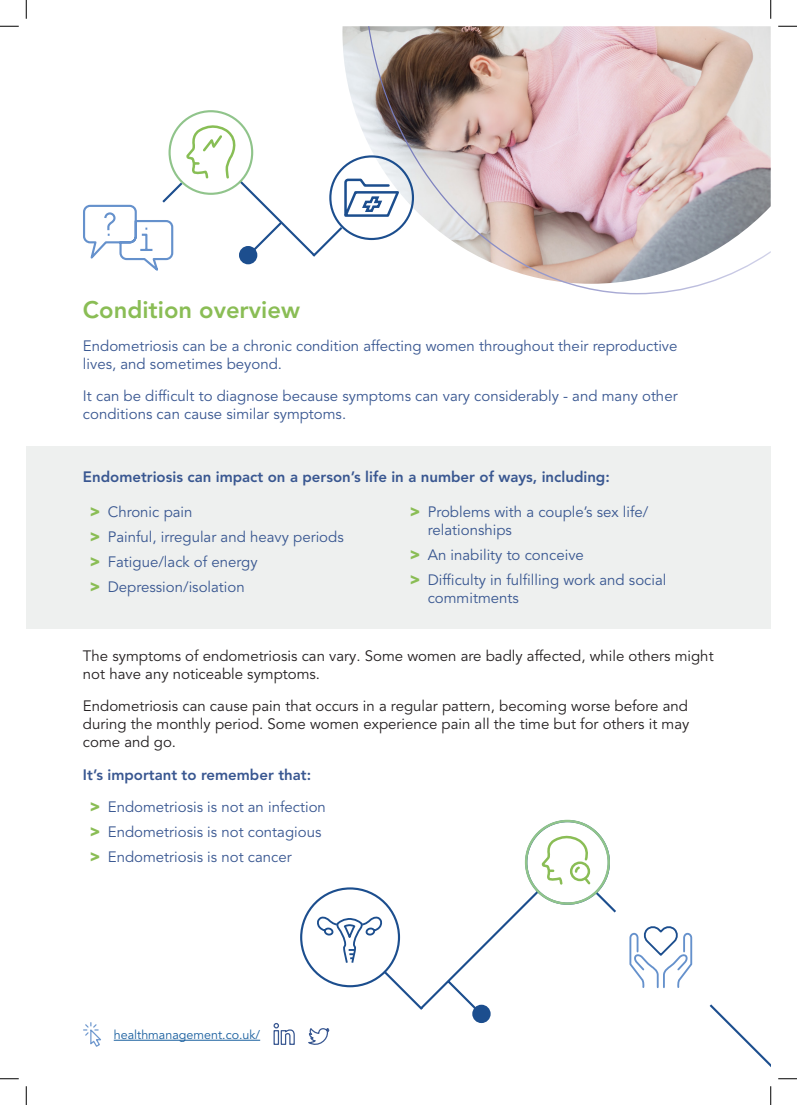
<style>
.page{position:relative;width:797px;height:1105px;background:#fff}
.page>*{position:absolute;margin:0;border:0;box-sizing:border-box;transform-origin:0 0}
.Numbered_Sub-Heading{font:800 23.75px "Avenir LT Pro";color:#8abd55}
.Text_black{font:15px/18px "Avenir LT Pro";color:#395791}
.Text_black-2{font:15px/18px "Avenir LT Pro";color:#231f20}
.Text_black-3{font:800 15px "Avenir LT Pro";color:#395791}
.t1{font:12.5px "Avenir LT Pro";color:#175d9e}
.s1{font-family:"Arial";font-weight:900;color:#8abd55}
</style>
<div class="page">
<svg style="left:273px;top:1023px;width:22px;height:22px"></svg>
<hr style="left:114px;top:1040px;width:146px;height:1px;background:#175d9e">
<svg style="left:83px;top:1022px;width:18px;height:25px"></svg>
<div style="left:26px;top:446px;width:744px;height:183px;background:#eef0ef"></div>
<img style="left:342px;top:26px;width:26px;height:96px">
<img style="left:368px;top:26px;width:402px;height:268px">
<svg style="left:300px;top:819px;width:470px;height:247px"></svg>
<div style="left:473px;top:1006px;width:16px;height:16px;background:#1c4e8e;border-radius:50%"></div>
<div style="left:472px;top:1005px;width:18px;height:18px;border:2px solid #1c4e8e;border-radius:50%"></div>
<svg style="left:628px;top:924px;width:65px;height:65px"></svg>
<div style="left:525px;top:820px;width:85px;height:85px;border:2px solid #90c48b;border-radius:50%"></div>
<svg style="left:83px;top:122px;width:332px;height:154px"></svg>
<svg style="left:303px;top:915px;width:81px;height:151px"></svg>
<svg style="left:540px;top:833px;width:52px;height:54px"></svg>
<div style="left:570px;top:861px;width:20px;height:20px;border:2px solid #8abd55;border-radius:50%"></div>
<svg style="left:0;top:25px;width:19px;height:2px"></svg>
<svg style="left:778px;top:25px;width:19px;height:2px"></svg>
<svg style="left:0;top:1078px;width:19px;height:1px"></svg>
<svg style="left:778px;top:1078px;width:19px;height:1px"></svg>
<svg style="left:25px;top:0;width:2px;height:19px"></svg>
<svg style="left:25px;top:1086px;width:2px;height:19px"></svg>
<svg style="left:770px;top:0;width:1px;height:19px"></svg>
<svg style="left:770px;top:1086px;width:1px;height:19px"></svg>
<p class="Numbered_Sub-Heading" style="left:83px;top:296px;width:218px">Condition overview</p>
<p class="Text_black" style="left:83px;top:337px;width:596px">Endometriosis can be a chronic condition affecting women throughout their reproductive lives, and sometimes beyond.</p>
<p class="Text_black" style="left:83px;top:388px;width:596px">It can be difficult to diagnose because symptoms can vary considerably - and many other conditions can cause similar symptoms.</p>
<p class="Text_black-3" style="left:83px;top:468px;width:528px">Endometriosis can impact on a person’s life in a number of ways, including:</p>
<p class="Text_black" style="left:90px;top:503px;width:104px"><span class="s1">&gt;</span> Chronic pain</p>
<p class="Text_black" style="left:90px;top:528px;width:255px"><span class="s1">&gt;</span> Painful, irregular and heavy periods</p>
<p class="Text_black" style="left:90px;top:553px;width:169px"><span class="s1">&gt;</span> Fatigue/lack of energy</p>
<p class="Text_black" style="left:90px;top:578px;width:156px"><span class="s1">&gt;</span> Depression/isolation</p>
<p class="Text_black" style="left:428px;top:503px;width:222px;text-indent:-18px"><span class="s1">&gt;</span> Problems with a couple’s sex life/ relationships</p>
<p class="Text_black" style="left:410px;top:546px;width:175px"><span class="s1">&gt;</span> An inability to conceive</p>
<p class="Text_black" style="left:428px;top:571px;width:240px;text-indent:-18px"><span class="s1">&gt;</span> Difficulty in fulfilling work and social commitments</p>
<p class="Text_black-2" style="left:83px;top:647px;width:632px">The symptoms of endometriosis can vary. Some women are badly affected, while others might not have any noticeable symptoms.</p>
<p class="Text_black-2" style="left:83px;top:697px;width:608px;text-align:justify">Endometriosis can cause pain that occurs in a regular pattern, becoming worse before and during the monthly period. Some women experience pain all the time but for others it may come and go.</p>
<p class="Text_black-3" style="left:83px;top:765px;width:230px">It’s important to remember that:</p>
<p class="Text_black" style="left:90px;top:798px;width:237px"><span class="s1">&gt;</span> Endometriosis is not an infection</p>
<p class="Text_black" style="left:90px;top:823px;width:233px"><span class="s1">&gt;</span> Endometriosis is not contagious</p>
<p class="Text_black" style="left:90px;top:848px;width:203px"><span class="s1">&gt;</span> Endometriosis is not cancer</p>
<p class="t1" style="left:114px;top:1027px;width:148px">healthmanagement.co.uk/</p>
</div>
